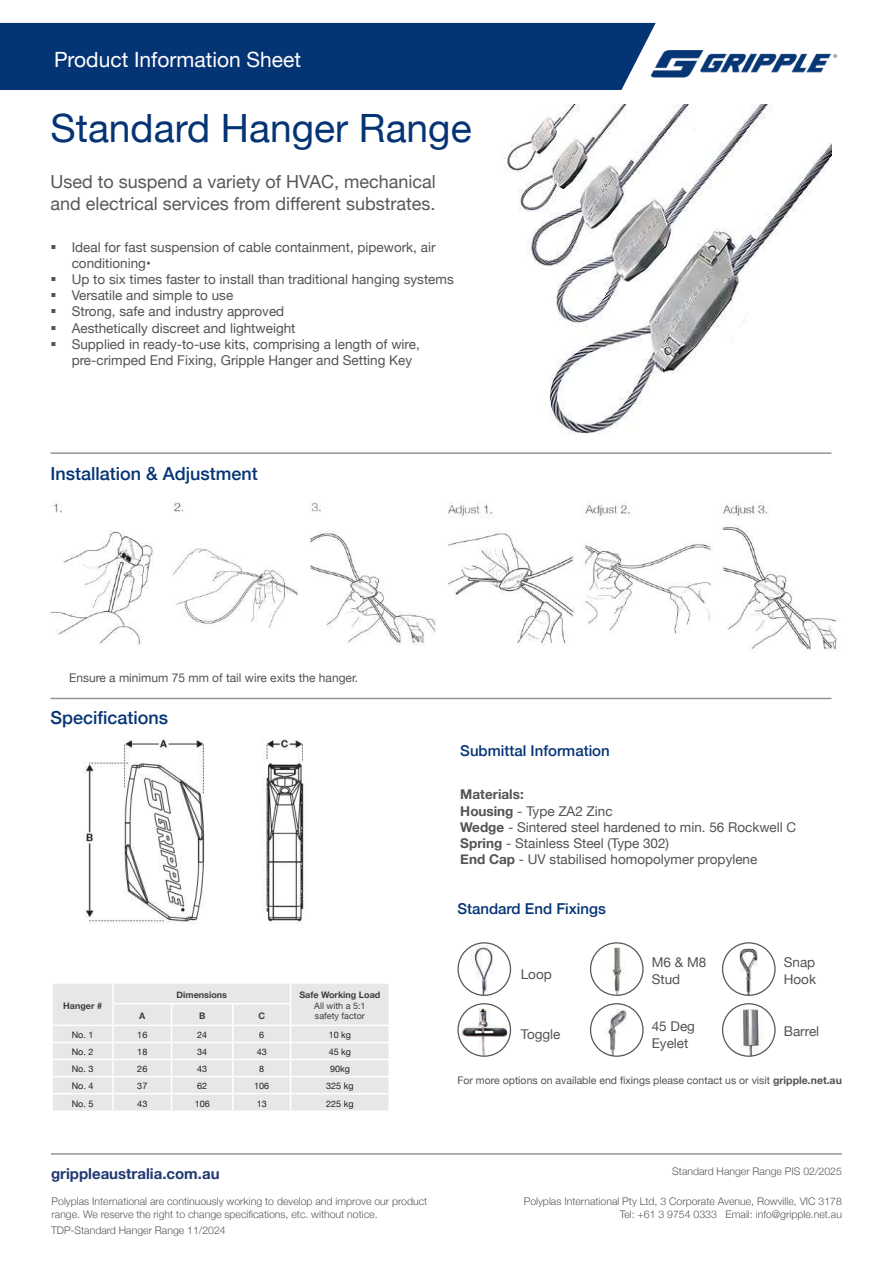
<style>
.page{position:relative;width:893px;height:1263px;background:#fff}
.page>*{position:absolute;margin:0;border:0;box-sizing:border-box;transform-origin:0 0}
.t1{font:39px "Helvetica Neue";color:#053474}
.t2{font:21px "Helvetica Neue";color:#fff}
.t3{font:18px/21.6px "Helvetica Neue";color:#58585a}
.t4{font:500 18px "Helvetica Neue";color:#053474}
.t5{font:500 15px "Helvetica Neue";color:#053474}
.t6{font:700 15px "Helvetica Neue";color:#213870}
.t7{font:13.5px/16.2px "Helvetica Neue";color:#535353}
.t8{font:12px "Helvetica Neue";color:#535353}
.t9{font:300 10.5px/12.6px "Helvetica Neue";color:#575858;text-align:right}
.t10{font:10.5px "Helvetica Neue";color:#535353}
.t11{font:9px "Helvetica Neue";color:#231f20}
.t12{font:700 9px "Helvetica Neue";color:#3e3e3f}
.t13{font:9px "Helvetica Neue";color:#3e3e3f}
.s1{font-weight:700}
</style>
<div class="page">
<hr style="left:51px;top:1153px;width:791px;height:2px;background:#939598">
<div style="left:0;top:23px;width:656px;height:67px;background:#053474"></div>
<img style="left:651px;top:51px;width:186px;height:26px">
<img style="left:504px;top:105px;width:327px;height:329px">
<hr style="left:50px;top:452px;width:781px;height:2px;background:#939598">
<hr style="left:50px;top:698px;width:781px;height:1px;background:#939598">
<img style="left:50px;top:501px;width:789px;height:151px">
<img style="left:84px;top:739px;width:220px;height:185px">
<img style="left:470px;top:945px;width:25px;height:50px">
<div style="left:457px;top:942px;width:54px;height:54px;border:1px solid #58585a;border-radius:50%"></div>
<img style="left:591px;top:943px;width:52px;height:52px;border-radius:26px">
<div style="left:590px;top:942px;width:54px;height:54px;border:1px solid #58585a;border-radius:50%"></div>
<img style="left:740px;top:949px;width:18px;height:45px">
<div style="left:722px;top:942px;width:54px;height:54px;border:1px solid #58585a;border-radius:50%"></div>
<img style="left:461px;top:1008px;width:46px;height:48px">
<div style="left:457px;top:1003px;width:54px;height:54px;border:1px solid #58585a;border-radius:50%"></div>
<img style="left:604px;top:1009px;width:23px;height:47px">
<div style="left:590px;top:1003px;width:54px;height:54px;border:1px solid #58585a;border-radius:50%"></div>
<img style="left:728px;top:1004px;width:41px;height:52px">
<div style="left:722px;top:1003px;width:54px;height:54px;border:1px solid #58585a;border-radius:50%"></div>
<div style="left:53px;top:984px;width:336px;height:126px;background:#e7e7e8"></div>
<hr style="left:51px;top:1076px;width:62px;height:1px;background:#fff">
<hr style="left:113px;top:1076px;width:59px;height:1px;background:#fff">
<hr style="left:172px;top:1076px;width:61px;height:1px;background:#fff">
<hr style="left:233px;top:1076px;width:58px;height:1px;background:#fff">
<hr style="left:291px;top:1076px;width:99px;height:1px;background:#fff">
<hr style="left:51px;top:1093px;width:62px;height:1px;background:#fff">
<hr style="left:113px;top:1093px;width:59px;height:1px;background:#fff">
<hr style="left:172px;top:1093px;width:61px;height:1px;background:#fff">
<hr style="left:233px;top:1093px;width:58px;height:1px;background:#fff">
<hr style="left:291px;top:1093px;width:99px;height:1px;background:#fff">
<h2 class="t2" style="left:54px;top:44px;width:249px">Product Information Sheet</h2>
<h1 class="t1" style="left:50px;top:100px;width:423px">Standard Hanger Range</h1>
<h3 class="t3" style="left:50px;top:172px;width:387px">Used to suspend a variety of HVAC, mechanical and electrical services from different substrates.</h3>
<p class="t7" style="left:72px;top:240px;width:384px">Ideal for fast suspension of cable containment, pipework, air conditioning•<br>Up to six times faster to install than traditional hanging systems Versatile and simple to use<br>Strong, safe and industry approved<br>Aesthetically discreet and lightweight<br>Supplied in ready-to-use kits, comprising a length of wire, pre-crimped End Fixing, Gripple Hanger and Setting Key</p>
<h3 class="t4" style="left:50px;top:459px;width:209px">Installation &amp; Adjustment</h3>
<p class="t8" style="left:69px;top:669px;width:291px">Ensure a minimum 75 mm of tail wire exits the hanger.</p>
<h3 class="t4" style="left:50px;top:703px;width:119px">Specifications</h3>
<p class="t12" style="left:63px;top:998px;width:40px">Hanger #</p>
<p class="t12" style="left:177px;top:987px;width:52px">Dimensions</p>
<p class="t12" style="left:299px;top:987px;width:82px">Safe Working Load</p>
<p class="t13" style="left:314px;top:999px;width:53px">All with a 5:1</p>
<p class="t12" style="left:139px;top:1008px;width:8px">A</p>
<p class="t12" style="left:199px;top:1008px;width:8px">B</p>
<p class="t12" style="left:258px;top:1008px;width:8px">C</p>
<p class="t13" style="left:315px;top:1010px;width:51px">safety factor</p>
<p class="t11" style="left:72px;top:1028px;width:23px">No. 1</p>
<p class="t11" style="left:137px;top:1028px;width:12px">16</p>
<p class="t11" style="left:197px;top:1028px;width:12px">24</p>
<p class="t11" style="left:259px;top:1028px;width:7px">6</p>
<p class="t11" style="left:329px;top:1028px;width:24px">10 kg</p>
<p class="t11" style="left:72px;top:1045px;width:23px">No. 2</p>
<p class="t11" style="left:137px;top:1045px;width:12px">18</p>
<p class="t11" style="left:197px;top:1045px;width:12px">34</p>
<p class="t11" style="left:257px;top:1045px;width:12px">43</p>
<p class="t11" style="left:329px;top:1045px;width:24px">45 kg</p>
<p class="t11" style="left:72px;top:1063px;width:23px">No. 3</p>
<p class="t11" style="left:137px;top:1063px;width:12px">26</p>
<p class="t11" style="left:197px;top:1063px;width:12px">43</p>
<p class="t11" style="left:259px;top:1063px;width:7px">8</p>
<p class="t11" style="left:330px;top:1063px;width:21px">90kg</p>
<p class="t11" style="left:72px;top:1080px;width:23px">No. 4</p>
<p class="t11" style="left:137px;top:1080px;width:12px">37</p>
<p class="t11" style="left:197px;top:1080px;width:12px">62</p>
<p class="t11" style="left:254px;top:1080px;width:17px">106</p>
<p class="t11" style="left:326px;top:1080px;width:29px">325 kg</p>
<p class="t11" style="left:72px;top:1097px;width:23px">No. 5</p>
<p class="t11" style="left:137px;top:1097px;width:12px">43</p>
<p class="t11" style="left:195px;top:1097px;width:17px">106</p>
<p class="t11" style="left:257px;top:1097px;width:12px">13</p>
<p class="t11" style="left:326px;top:1097px;width:29px">225 kg</p>
<p class="t6" style="left:51px;top:1162px;width:170px">grippleaustralia.com.au</p>
<p class="t9" style="left:52px;top:1194px;width:377px;text-align:left">Polyplas International are continuously working to develop and improve our product range. We reserve the right to change specifications, etc. without notice.</p>
<p class="t9" style="left:51px;top:1223px;width:176px">TDP-Standard Hanger Range 11/2024</p>
<p class="t5" style="left:460px;top:739px;width:151px">Submittal Information</p>
<p class="t7" style="left:460px;top:787px;width:338px"><span class="s1">Materials:<br>Housing</span> - Type ZA2 Zinc<br><span class="s1">Wedge</span> - Sintered steel hardened to min. 56 Rockwell C <span class="s1">Spring</span> - Stainless Steel (Type 302)<br><span class="s1">End Cap</span> - UV stabilised homopolymer propylene</p>
<p class="t5" style="left:457px;top:896px;width:150px">Standard End Fixings</p>
<p class="t7" style="left:521px;top:966px;width:33px">Loop</p>
<p class="t7" style="left:652px;top:955px;width:56px">M6 &amp; M8<br>Stud</p>
<p class="t7" style="left:784px;top:955px;width:34px">Snap<br>Hook</p>
<p class="t7" style="left:521px;top:1027px;width:41px">Toggle</p>
<p class="t7" style="left:652px;top:1019px;width:45px">45 Deg<br>Eyelet</p>
<p class="t7" style="left:784px;top:1024px;width:37px">Barrel</p>
<p class="t10" style="left:457px;top:1073px;width:386px">For more options on available end fixings please contact us or visit <span class="s1">gripple.net.au</span></p>
<p class="t9" style="left:672px;top:1164px;width:171px">Standard Hanger Range PIS 02/2025</p>
<p class="t9" style="left:524px;top:1194px;width:320px">Polyplas International Pty Ltd, 3 Corporate Avenue, Rowville, VIC 3178<br>Tel: +61 3 9754 0333 Email: info@gripple.net.au</p>
</div>
